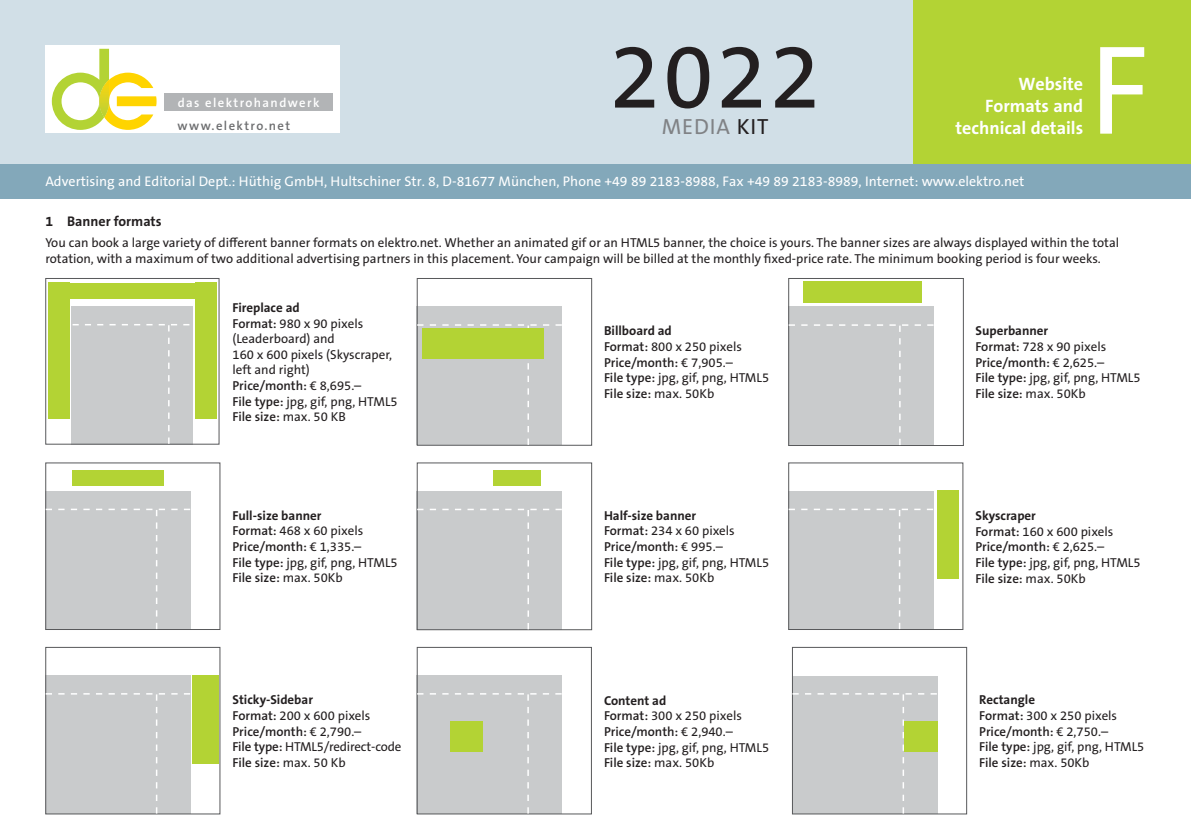
<style>
.page{position:relative;width:1191px;height:840px;background:#fff}
.page>*{position:absolute;margin:0;border:0;box-sizing:border-box;transform-origin:0 0}
.t1{font:128px "The Sans Os F";color:#fff}
.t2{font:92px "The Sans Os F";color:#231f20}
.t3{font:22px "The Sans Os F";letter-spacing:.04em;color:#808285}
.t4{font:700 18px/22px "The Sans Os F";color:#fff;text-align:right}
.t5{font:14px "The Sans Os F";color:#fff}
.t6{font:700 14px "The Sans Os F";color:#231f20}
.t7{font:13px/15.6px "The Sans Os F";color:#231f20}
.t8{font:600 12.8px "The Sans Os F";letter-spacing:.11em;color:#fff}
.t9{font:600 12.8px "The Sans Os F";letter-spacing:.11em;color:#6d6e70}
.s1{color:#231f20}
.s2{font-weight:700}
.s3{font-weight:600}
</style>
<div class="page">
<div style="left:0;top:0;width:1191px;height:164px;background:#d1dfe7"></div>
<div style="left:913px;top:0;width:278px;height:198px;background:#b3d334"></div>
<div style="left:0;top:164px;width:1191px;height:34px;background:#83a8ba"></div>
<div style="left:45px;top:45px;width:295px;height:88px;background:#fff"></div>
<div style="left:164px;top:93px;width:169px;height:17px;background:#b2b4b6"></div>
<svg style="left:52px;top:49px;width:105px;height:81px"></svg>
<div style="left:45px;top:490px;width:145px;height:139px;background:#c9cbcc"></div>
<div style="left:45px;top:462px;width:175px;height:167px;border:1px solid #58595b"></div>
<svg style="left:46px;top:508px;width:144px;height:120px"></svg>
<div style="left:72px;top:470px;width:92px;height:15px;background:#b3d334"></div>
<div style="left:788px;top:490px;width:145px;height:139px;background:#c9cbcc"></div>
<svg style="left:788px;top:508px;width:145px;height:120px"></svg>
<div style="left:937px;top:490px;width:22px;height:89px;background:#b3d334"></div>
<div style="left:417px;top:674px;width:145px;height:139px;background:#c9cbcc"></div>
<div style="left:417px;top:646px;width:175px;height:167px;border:1px solid #58595b"></div>
<svg style="left:417px;top:692px;width:144px;height:121px"></svg>
<div style="left:450px;top:720px;width:33px;height:31px;background:#b3d334"></div>
<div style="left:417px;top:490px;width:145px;height:139px;background:#c9cbcc"></div>
<div style="left:417px;top:462px;width:175px;height:167px;border:1px solid #58595b"></div>
<svg style="left:417px;top:508px;width:145px;height:121px"></svg>
<div style="left:493px;top:470px;width:47px;height:15px;background:#b3d334"></div>
<div style="left:788px;top:306px;width:145px;height:139px;background:#c9cbcc"></div>
<div style="left:788px;top:278px;width:175px;height:167px;border:1px solid #58595b"></div>
<svg style="left:788px;top:324px;width:145px;height:121px"></svg>
<div style="left:803px;top:282px;width:118px;height:21px;background:#b3d334"></div>
<div style="left:417px;top:306px;width:145px;height:139px;background:#c9cbcc"></div>
<div style="left:417px;top:278px;width:175px;height:167px;border:1px solid #58595b"></div>
<svg style="left:417px;top:324px;width:145px;height:120px"></svg>
<div style="left:422px;top:328px;width:121px;height:31px;background:#b3d334"></div>
<div style="left:45px;top:674px;width:145px;height:139px;background:#c9cbcc"></div>
<div style="left:45px;top:646px;width:175px;height:167px;border:1px solid #58595b"></div>
<svg style="left:46px;top:692px;width:144px;height:121px"></svg>
<div style="left:192px;top:674px;width:27px;height:89px;background:#b3d334"></div>
<div style="left:792px;top:674px;width:145px;height:139px;background:#c9cbcc"></div>
<div style="left:792px;top:646px;width:174px;height:29px;background:#fff"></div>
<div style="left:792px;top:646px;width:175px;height:167px;border:1px solid #58595b"></div>
<svg style="left:792px;top:692px;width:145px;height:121px"></svg>
<div style="left:904px;top:720px;width:33px;height:31px;background:#b3d334"></div>
<div style="left:71px;top:306px;width:121px;height:138px;background:#c9cbcc"></div>
<div style="left:45px;top:278px;width:174px;height:166px;border:1px solid #58595b"></div>
<svg style="left:73px;top:324px;width:116px;height:119px"></svg>
<div style="left:59px;top:283px;width:156px;height:15px;background:#b3d334"></div>
<div style="left:195px;top:283px;width:22px;height:136px;background:#b3d334"></div>
<div style="left:48px;top:283px;width:22px;height:136px;background:#b3d334"></div>
<p class="t8" style="left:178px;top:96px;width:143px">das elektrohandwerk</p>
<p class="t9" style="left:178px;top:119px;width:114px">www.elektro.net</p>
<h2 class="t2" style="left:609px;top:31px;width:212px">2022</h2>
<h3 class="t3" style="left:662px;top:115px;width:108px">MEDIA <span class="s1">KIT</span></h3>
<h3 class="t4" style="left:955px;top:73px;width:129px">Website<br>Formats and technical details</h3>
<p class="t5" style="left:45px;top:174px;width:980px">Advertising and Editorial Dept.: Hüthig GmbH, Hultschiner Str. 8, D-81677 München, Phone +49 89 2183-8988, Fax +49 89 2183-8989, Internet: www.elektro.net</p>
<h1 class="t1" style="left:1089px;top:27px;width:62px">F</h1>
<p class="t6" style="left:45px;top:214px;width:118px">1 Banner formats</p>
<p class="t7" style="left:45px;top:235px;width:1075px">You can book a large variety of different banner formats on elektro.net. Whether an animated gif or an HTML5 banner, the choice is yours. The banner sizes are always displayed within the total rotation, with a maximum of two additional advertising partners in this placement. Your campaign will be billed at the monthly fixed-price rate. The minimum booking period is four weeks.</p>
<p class="t7" style="left:232px;top:300px;width:167px"><span class="s2">Fireplace ad<br></span><span class="s3">Format:</span> 980 x 90 pixels (Leaderboard) and<br>160 x 600 pixels (Skyscraper, left and right)<br><span class="s3">Price/month:</span> € 8,695.–<br><span class="s3">File type:</span> jpg, gif, png, HTML5<br><span class="s3">File size:</span> max. 50 KB</p>
<p class="t7" style="left:604px;top:323px;width:167px"><span class="s2">Billboard ad<br></span><span class="s3">Format:</span> 800 x 250 pixels<br><span class="s3">Price/month:</span> € 7,905.–<br><span class="s3">File type:</span> jpg, gif, png, HTML5<br><span class="s3">File size:</span> max. 50Kb</p>
<p class="t7" style="left:975px;top:323px;width:167px"><span class="s2">Superbanner<br></span><span class="s3">Format:</span> 728 x 90 pixels<br><span class="s3">Price/month:</span> € 2,625.–<br><span class="s3">File type:</span> jpg, gif, png, HTML5<br><span class="s3">File size:</span> max. 50Kb</p>
<p class="t7" style="left:232px;top:508px;width:167px"><span class="s2">Full-size banner<br></span><span class="s3">Format:</span> 468 x 60 pixels<br><span class="s3">Price/month:</span> € 1,335.–<br><span class="s3">File type:</span> jpg, gif, png, HTML5<br><span class="s3">File size:</span> max. 50Kb</p>
<p class="t7" style="left:604px;top:508px;width:167px"><span class="s2">Half-size banner<br></span><span class="s3">Format:</span> 234 x 60 pixels<br><span class="s3">Price/month:</span> € 995.–<br><span class="s3">File type:</span> jpg, gif, png, HTML5<br><span class="s3">File size:</span> max. 50Kb</p>
<p class="t7" style="left:975px;top:508px;width:167px"><span class="s2">Skyscraper<br></span><span class="s3">Format:</span> 160 x 600 pixels<br><span class="s3">Price/month:</span> € 2,625.–<br><span class="s3">File type:</span> jpg, gif, png, HTML5<br><span class="s3">File size:</span> max. 50Kb</p>
<p class="t7" style="left:232px;top:692px;width:170px"><span class="s2">Sticky-Sidebar<br></span><span class="s3">Format:</span> 200 x 600 pixels<br><span class="s3">Price/month:</span> € 2,790.–<br><span class="s3">File type:</span> HTML5/redirect-code<br><span class="s3">File size:</span> max. 50 Kb</p>
<p class="t7" style="left:979px;top:692px;width:167px"><span class="s2">Rectangle<br></span><span class="s3">Format:</span> 300 x 250 pixels<br><span class="s3">Price/month:</span> € 2,750.–<br><span class="s3">File type:</span> jpg, gif, png, HTML5<br><span class="s3">File size:</span> max. 50Kb</p>
<p class="t7" style="left:604px;top:692px;width:167px"><span class="s2">Content ad<br></span><span class="s3">Format:</span> 300 x 250 pixels<br><span class="s3">Price/month:</span> € 2,940.–<br><span class="s3">File type:</span> jpg, gif, png, HTML5<br><span class="s3">File size:</span> max. 50Kb</p>
</div>
